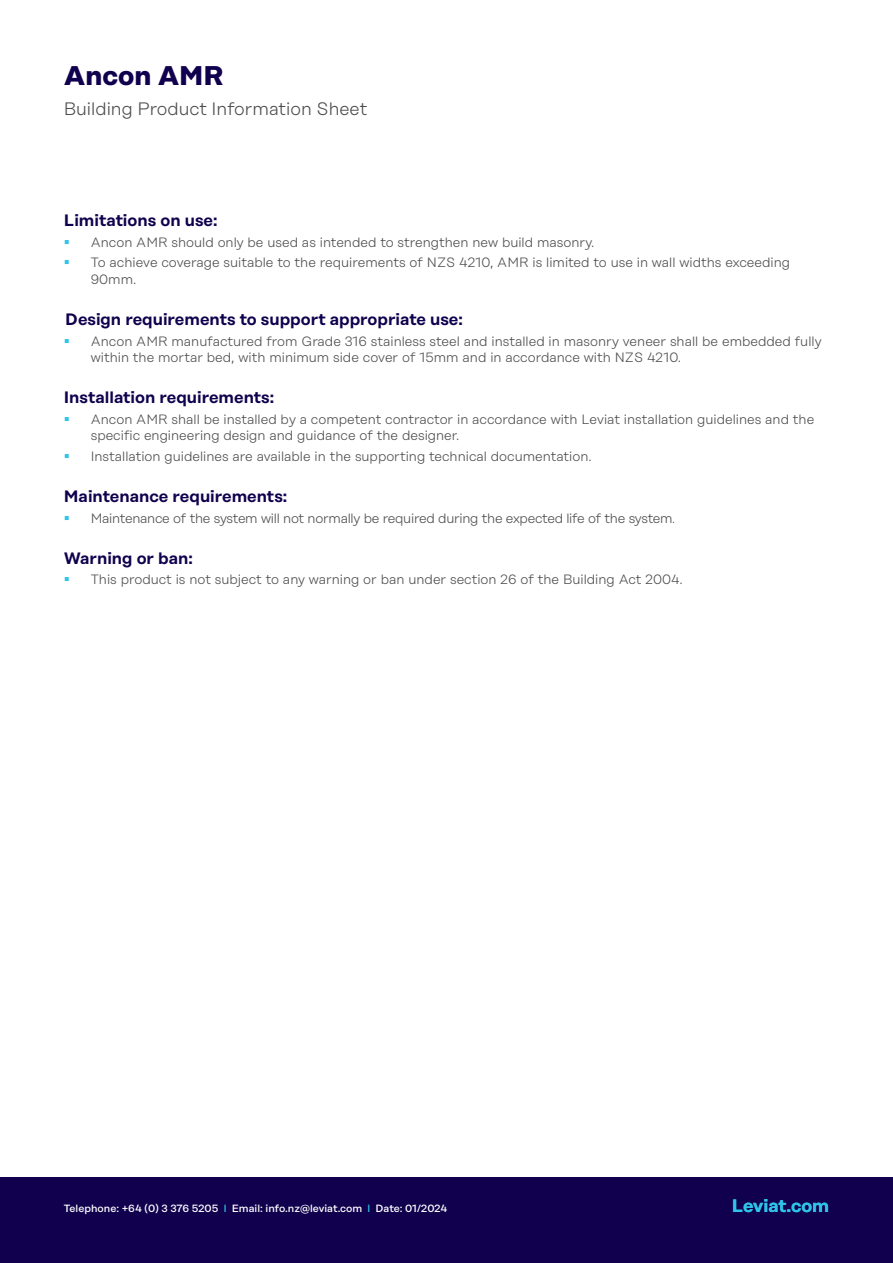
<style>
.page{position:relative;width:893px;height:1263px;background:#fff}
.page>*{position:absolute;margin:0;border:0;box-sizing:border-box;transform-origin:0 0}
.t1{font:700 27px "Rational Display";color:#10004d}
.t2{font:300 18px "Rational Display";color:#4d4d4f}
.t3{font:600 18px "Rational Display";color:#2ec3e7}
.t4{font:600 16.5px "Rational Display";color:#10004d}
.t5{font:300 13.5px/16.5px "Rational Display";color:#4d4d4f}
.t6{font:300 13.5px "Rational Display";letter-spacing:-.02em;color:#4d4d4f}
.t7{font:500 10.5px "Rational Display";color:#fff}
.s1{font-size:12px}
.s2{color:#2ec3e7}
</style>
<div class="page">
<div style="left:0;top:1178px;width:893px;height:85px;background:#10004d"></div>
<h1 class="t1" style="left:64px;top:60px;width:161px">Ancon AMR</h1>
<h2 class="t2" style="left:64px;top:99px;width:305px">Building Product Information Sheet</h2>
<p class="t4" style="left:64px;top:210px;width:155px">Limitations on use:</p>
<p class="t5" style="left:91px;top:232px;width:701px;line-height:20.7px">Ancon AMR should only be used as intended to strengthen new build masonry.<br>To achieve coverage suitable to the requirements of NZS 4210, AMR is limited to use in wall widths exceeding</p>
<p class="t5" style="left:91px;top:271px;width:47px">90mm.</p>
<p class="t4" style="left:65px;top:309px;width:399px">Design requirements to support appropriate use:</p>
<p class="t5" style="left:91px;top:333px;width:732px">Ancon AMR manufactured from Grade 316 stainless steel and installed in masonry veneer shall be embedded fully within the mortar bed, with minimum side cover of 15mm and in accordance with NZS 4210.</p>
<p class="t4" style="left:64px;top:388px;width:212px">Installation requirements:</p>
<p class="t5" style="left:91px;top:411px;width:725px">Ancon AMR shall be installed by a competent contractor in accordance with Leviat installation guidelines and the specific engineering design and guidance of the designer.</p>
<p class="t5" style="left:91px;top:448px;width:502px">Installation guidelines are available in the supporting technical documentation.</p>
<p class="t4" style="left:64px;top:487px;width:225px">Maintenance requirements:</p>
<p class="t6" style="left:91px;top:510px;width:586px">Maintenance of the system will not normally be required during the expected life of the system<span class="s1">.</span></p>
<p class="t4" style="left:64px;top:548px;width:131px">Warning or ban:</p>
<p class="t5" style="left:91px;top:571px;width:593px">This product is not subject to any warning or ban under section 26 of the Building Act 2004.</p>
<p class="t7" style="left:64px;top:1202px;width:385px">Telephone: +64 (0) 3 376 5205 <span class="s2">l</span> Email: info.nz@leviat.com <span class="s2">l</span> Date: 01/2024</p>
<h2 class="t3" style="left:732px;top:1195px;width:99px">Leviat.com</h2>
</div>
